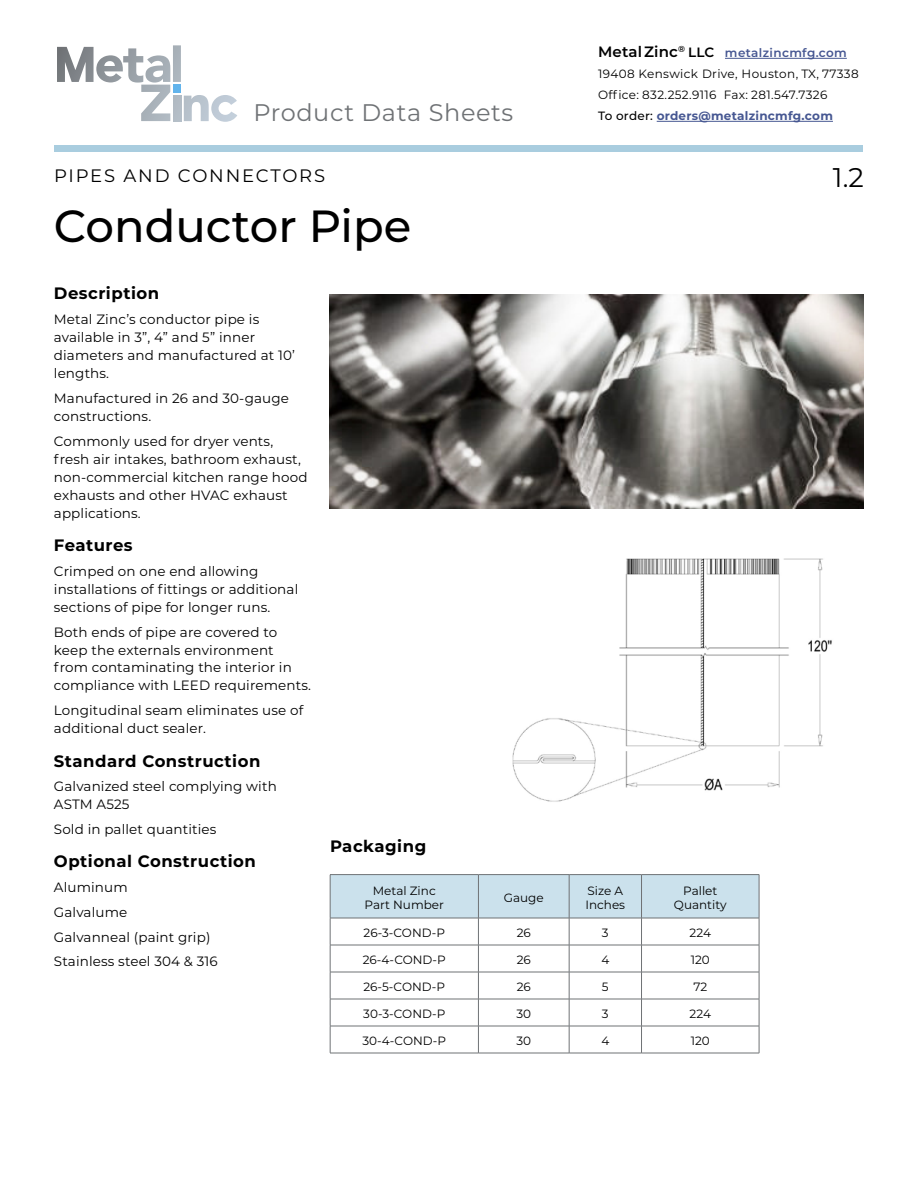
<style>
.page{position:relative;width:918px;height:1188px;background:#fff}
.page>*{position:absolute;margin:0;border:0;box-sizing:border-box;transform-origin:0 0}
.t1{font:500 45px "Montserrat";color:#000}
.t2{font:27px "Montserrat";color:#000}
.t3{font:24px "Montserrat";letter-spacing:.025em;color:#6f7275}
.t4{font:18px "Montserrat";letter-spacing:.1em;color:#000}
.t5{font:700 16.5px "Montserrat";letter-spacing:.03em;color:#000}
.t6{font:13.5px/18px "Montserrat";letter-spacing:.01em;color:#000}
.t7{font:12px/14.4px "Montserrat";color:#000;text-align:center}
.t8{font:12px/21px "Montserrat";letter-spacing:.03em;color:#000}
.t9{font:700 12px "Montserrat";letter-spacing:.02em;color:#465792}
.s1{font-weight:600;font-size:15px}
.s2{font-weight:600;font-size:13.5px}
.s3{font-weight:600;color:#465792}
.s4{font-weight:500;color:#000}
</style>
<div class="page">
<img style="left:330px;top:294px;width:534px;height:215px">
<img style="left:512px;top:558px;width:320px;height:244px">
<hr style="left:330px;top:874px;width:148px;height:1px;background:#6f7275">
<hr style="left:478px;top:874px;width:91px;height:1px;background:#6f7275">
<hr style="left:569px;top:874px;width:73px;height:1px;background:#6f7275">
<hr style="left:642px;top:874px;width:117px;height:1px;background:#6f7275">
<svg style="left:330px;top:875px;width:430px;height:178px"></svg>
<hr style="left:330px;top:1053px;width:148px;height:1px;background:#6f7275">
<hr style="left:478px;top:1053px;width:91px;height:1px;background:#6f7275">
<hr style="left:569px;top:1053px;width:73px;height:1px;background:#6f7275">
<hr style="left:642px;top:1053px;width:117px;height:1px;background:#6f7275">
<div style="left:54px;top:145px;width:809px;height:7px;background:#a9cddf"></div>
<svg style="left:57px;top:45px;width:180px;height:77px"></svg>
<hr style="left:725px;top:58px;width:122px;height:1px;background:#465792">
<hr style="left:657px;top:121px;width:176px;height:1px;background:#465792">
<p class="t8" style="left:598px;top:42px;width:262px"><span class="s1">Metal Zinc</span><sup>®</sup> <span class="s2">LLC</span> <span class="s3">metalzincmfg.com<br></span>19408 Kenswick Drive, Houston, TX, 77338<br>Office: 832.252.9116 Fax: 281.547.7326</p>
<h3 class="t3" style="left:254px;top:96px;width:261px">Product Data Sheets</h3>
<p class="t9" style="left:598px;top:107px;width:236px"><span class="s4">To order:</span> orders@metalzincmfg.com</p>
<h3 class="t4" style="left:54px;top:163px;width:273px">PIPES AND CONNECTORS</h3>
<h2 class="t2" style="left:833px;top:159px;width:33px">1.2</h2>
<h1 class="t1" style="left:54px;top:195px;width:359px">Conductor Pipe</h1>
<p class="t5" style="left:54px;top:282px;width:107px">Description</p>
<p class="t6" style="left:54px;top:310px;width:243px">Metal Zinc’s conductor pipe is available in 3”, 4” and 5” inner diameters and manufactured at 10’ lengths.</p>
<p class="t6" style="left:54px;top:389px;width:237px">Manufactured in 26 and 30-gauge constructions.</p>
<p class="t6" style="left:54px;top:431px;width:255px">Commonly used for dryer vents, fresh air intakes, bathroom exhaust, non-commercial kitchen range hood exhausts and other HVAC exhaust applications.</p>
<p class="t5" style="left:54px;top:533px;width:80px">Features</p>
<p class="t6" style="left:54px;top:562px;width:246px">Crimped on one end allowing installations of fittings or additional sections of pipe for longer runs.</p>
<p class="t6" style="left:54px;top:622px;width:259px">Both ends of pipe are covered to keep the externals environment from contaminating the interior in compliance with LEED requirements.</p>
<p class="t6" style="left:54px;top:701px;width:251px">Longitudinal seam eliminates use of additional duct sealer.</p>
<p class="t5" style="left:54px;top:749px;width:208px">Standard Construction</p>
<p class="t6" style="left:54px;top:777px;width:224px">Galvanized steel complying with<br>ASTM A525</p>
<p class="t6" style="left:54px;top:820px;width:164px">Sold in pallet quantities</p>
<p class="t5" style="left:54px;top:850px;width:203px">Optional Construction</p>
<p class="t6" style="left:54px;top:874px;width:165px;line-height:24.8px">Aluminum<br>Galvalume<br>Galvanneal (paint grip)<br>Stainless steel 304 &amp; 316</p>
<p class="t5" style="left:330px;top:834px;width:98px">Packaging</p>
<p class="t7" style="left:365px;top:883px;width:81px">Metal Zinc<br>Part Number</p>
<p class="t7" style="left:504px;top:890px;width:41px">Gauge</p>
<p class="t7" style="left:586px;top:883px;width:41px;text-align:left">Size A<br>Inches</p>
<p class="t7" style="left:674px;top:883px;width:54px">Pallet<br>Quantity</p>
<p class="t7" style="left:364px;top:925px;width:83px">26-3-COND-P</p>
<p class="t7" style="left:517px;top:925px;width:16px">26</p>
<p class="t7" style="left:602px;top:925px;width:8px">3</p>
<p class="t7" style="left:690px;top:925px;width:23px">224</p>
<p class="t7" style="left:363px;top:952px;width:85px">26-4-COND-P</p>
<p class="t7" style="left:517px;top:952px;width:16px">26</p>
<p class="t7" style="left:601px;top:952px;width:9px">4</p>
<p class="t7" style="left:691px;top:952px;width:21px">120</p>
<p class="t7" style="left:363px;top:979px;width:83px">26-5-COND-P</p>
<p class="t7" style="left:517px;top:979px;width:16px">26</p>
<p class="t7" style="left:602px;top:979px;width:8px">5</p>
<p class="t7" style="left:693px;top:979px;width:15px">72</p>
<p class="t7" style="left:363px;top:1006px;width:84px">30-3-COND-P</p>
<p class="t7" style="left:516px;top:1006px;width:16px">30</p>
<p class="t7" style="left:602px;top:1006px;width:8px">3</p>
<p class="t7" style="left:690px;top:1006px;width:23px">224</p>
<p class="t7" style="left:362px;top:1033px;width:85px">30-4-COND-P</p>
<p class="t7" style="left:516px;top:1033px;width:16px">30</p>
<p class="t7" style="left:601px;top:1033px;width:9px">4</p>
<p class="t7" style="left:691px;top:1033px;width:21px">120</p>
</div>
